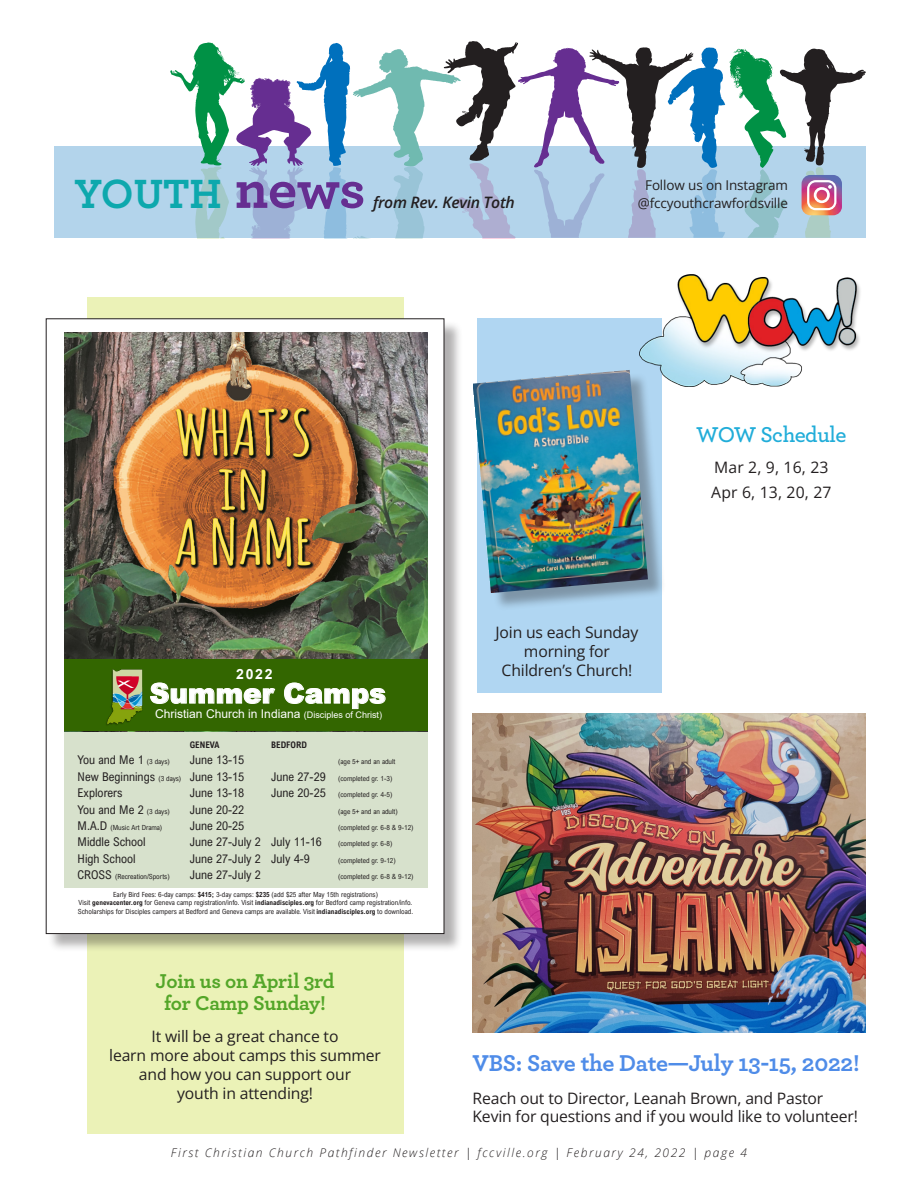
<style>
.page{position:relative;width:918px;height:1188px;background:#fff}
.page>*{position:absolute;margin:0;border:0;box-sizing:border-box;transform-origin:0 0}
.t1{font:700 42.75px "Archer";letter-spacing:-.005em;color:#0da8ad}
.t2{font:900 27.6px "Arial";color:#fff}
.Body_copy{font:700 24px "Archer";letter-spacing:-.01em;color:#4f8ce8}
.Body_copy-2{font:600 22.5px "Archer";letter-spacing:-.02em;color:#21add9}
.Body_copy-3{font:700 21px/22.5px "Archer";letter-spacing:-.01em;color:#54a629;text-align:center}
.Body_copy-4{font:15.75px/18.8px "Open Sans";letter-spacing:-.01em;color:#231f20;text-align:center}
.Body_copy-5{font:italic 600 15.75px "Open Sans";letter-spacing:-.02em;color:#231f20}
.t3{font:700 14.1px "Arial";color:#fff}
.Body_copy-6{font:13.5px "Open Sans";letter-spacing:-.01em;color:#231f20}
.t4{font:12px "Arial Nova Cond";color:#231f20}
.Body_copy-7{font:italic 300 12px "Open Sans";letter-spacing:.13em;color:#231f20}
.t5{font:12px "Arial";color:#fff}
.t6{font:700 9px "Arial Nova Cond";color:#231f20}
.t7{font:7.05px/8.6px "Arial Nova Cond";color:#231f20;text-align:center}
.s1{font-size:58.65px;color:#662e91}
.s2{font-size:9px}
.s3{font-size:7.05px}
.s4{font-size:12px}
.s5{font-weight:700}
</style>
<div class="page">
<div style="left:87px;top:297px;width:316px;height:837px;background:#ebf2b7"></div>
<div style="left:477px;top:319px;width:185px;height:374px;background:#b0d6f2"></div>
<img style="left:472px;top:713px;width:394px;height:320px">
<div style="left:54px;top:146px;width:811px;height:92px;background:#b3d4eb"></div>
<svg style="left:170px;top:41px;width:696px;height:197px"></svg>
<div style="left:475px;top:373px;width:191px;height:239px;background:#231f20;opacity:.35"></div>
<img style="left:473px;top:370px;width:175px;height:223px">
<div style="left:48px;top:321px;width:414px;height:631px;background:#231f20;opacity:.35"></div>
<div style="left:46px;top:319px;width:398px;height:615px;background:#fff"></div>
<div style="left:64px;top:731px;width:363px;height:157px;background:#d7e1cc"></div>
<img style="left:64px;top:332px;width:363px;height:328px">
<div style="left:64px;top:660px;width:363px;height:71px;background:#360"></div>
<img style="left:106px;top:719px;width:12px;height:6px">
<img style="left:108px;top:669px;width:35px;height:55px">
<img style="left:639px;top:274px;width:221px;height:113px">
<h1 class="t1" style="left:75px;top:160px;width:293px">YOUTH <span class="s1">news</span></h1>
<p class="Body_copy-6" style="left:645px;top:175px;width:144px">Follow us on Instagram</p>
<p class="Body_copy-5" style="left:373px;top:191px;width:143px">from Rev. Kevin Toth</p>
<p class="Body_copy-6" style="left:638px;top:193px;width:152px">@fccyouthcrawfordsville</p>
<p class="t3" style="left:236px;top:664px;width:38px">2022</p>
<p class="t2" style="left:150px;top:673px;width:238px">Summer Camps</p>
<p class="t5" style="left:155px;top:706px;width:229px">Christian Church in Indiana <span class="s2">(Disciples of Christ)</span></p>
<p class="t6" style="left:190px;top:739px;width:31px">GENEVA</p>
<p class="t6" style="left:271px;top:739px;width:37px">BEDFORD</p>
<p class="t4" style="left:78px;top:753px;width:94px">You and Me 1 <span class="s3">(3 days)</span></p>
<p class="t4" style="left:190px;top:753px;width:56px">June 13-15</p>
<p class="t7" style="left:338px;top:757px;width:59px">(age 5+ and an adult</p>
<p class="t4" style="left:78px;top:769px;width:168px">New Beginnings <span class="s3">(3 days)</span> June 13-15</p>
<p class="t7" style="left:271px;top:774px;width:123px"><span class="s4">June 27-29</span> (completed gr. 1-3)</p>
<p class="t4" style="left:78px;top:786px;width:47px">Explorers</p>
<p class="t4" style="left:190px;top:786px;width:56px">June 13-18</p>
<p class="t7" style="left:271px;top:790px;width:123px"><span class="s4">June 20-25</span> (completed gr. 4-5)</p>
<p class="t4" style="left:78px;top:802px;width:94px">You and Me 2 <span class="s3">(3 days)</span></p>
<p class="t4" style="left:190px;top:802px;width:56px">June 20-22</p>
<p class="t7" style="left:338px;top:807px;width:61px">(age 5+ and an adult)</p>
<p class="t7" style="left:78px;top:823px;width:86px"><span class="s4">M.A.D</span> (Music Art Drama)</p>
<p class="t4" style="left:190px;top:818px;width:56px">June 20-25</p>
<p class="t7" style="left:338px;top:823px;width:77px">(completed gr. 6-8 &amp; 9-12)</p>
<p class="t4" style="left:78px;top:835px;width:70px">Middle School</p>
<p class="t4" style="left:190px;top:835px;width:134px">June 27-July 2 July 11-16</p>
<p class="t7" style="left:338px;top:840px;width:56px">(completed gr. 6-8)</p>
<p class="t4" style="left:78px;top:851px;width:60px">High School</p>
<p class="t4" style="left:190px;top:851px;width:122px">June 27-July 2 July 4-9</p>
<p class="t7" style="left:338px;top:856px;width:59px">(completed gr. 9-12)</p>
<p class="t7" style="left:78px;top:872px;width:94px"><span class="s4">CROSS</span> (Recreation/Sports)</p>
<p class="t4" style="left:190px;top:868px;width:73px">June 27-July 2</p>
<p class="t7" style="left:338px;top:872px;width:77px">(completed gr. 6-8 &amp; 9-12)</p>
<p class="t7" style="left:78px;top:890px;width:337px">Early Bird Fees: 6-day camps: <span class="s5">$415;</span> 3-day camps: <span class="s5">$235</span> (add $25 after May 15th registrations)<br>Visit <span class="s5">genevacenter.org</span> for Geneva camp registration/info. Visit <span class="s5">indianadisciples.org</span> for Bedford camp registration/info.<br>Scholarships for Disciples campers at Bedford and Geneva camps are available. Visit <span class="s5">indianadisciples.org</span> to download.</p>
<p class="Body_copy-4" style="left:496px;top:623px;width:144px">Join us each Sunday morning for<br>Children’s Church!</p>
<p class="Body_copy-2" style="left:696px;top:418px;width:152px">WOW Schedule</p>
<p class="Body_copy-4" style="left:714px;top:458px;width:116px">Mar 2, 9, 16, 23</p>
<p class="Body_copy-4" style="left:711px;top:483px;width:122px">Apr 6, 13, 20, 27</p>
<p class="Body_copy-3" style="left:156px;top:968px;width:180px">Join us on April 3rd for Camp Sunday!</p>
<p class="Body_copy-4" style="left:109px;top:1027px;width:273px">It will be a great chance to<br>learn more about camps this summer and how you can support our<br>youth in attending!</p>
<p class="Body_copy" style="left:472px;top:1045px;width:389px">VBS: Save the Date—July 13-15, 2022!</p>
<p class="Body_copy-4" style="left:472px;top:1088px;width:387px;text-align:left">Reach out to Director, Leanah Brown, and Pastor<br>Kevin for questions and if you would like to volunteer!</p>
<p class="Body_copy-7" style="left:171px;top:1144px;width:578px">First Christian Church Pathfinder Newsletter | fccville.org | February 24, 2022 | page 4</p>
</div>
